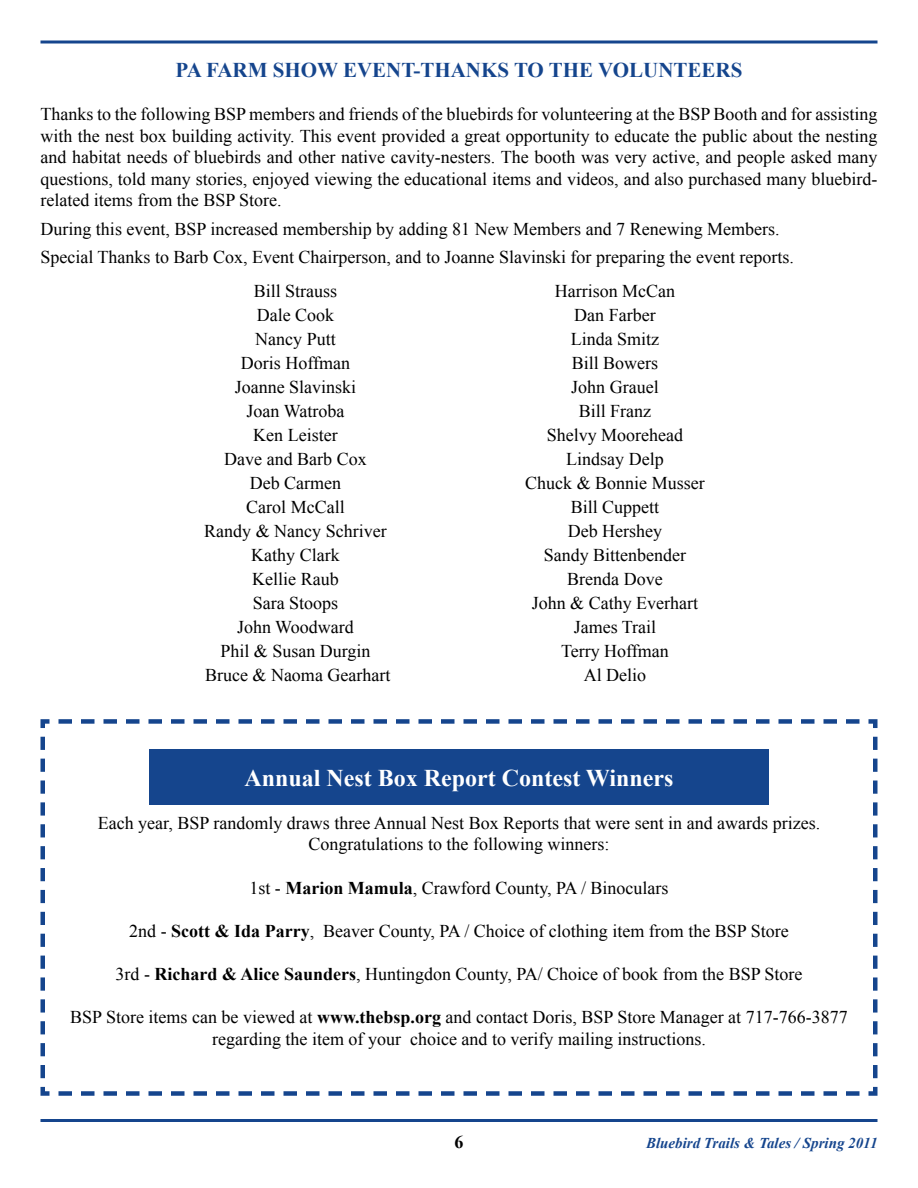
<style>
.page{position:relative;width:918px;height:1188px;background:#fff}
.page>*{position:absolute;margin:0;border:0;box-sizing:border-box;transform-origin:0 0}
.t1{font:700 24px "Times New Roman";color:#fff}
.t2{font:700 21px "Times New Roman";color:#15458d}
.t3{font:18px/21.6px "Times New Roman";color:#000;text-align:center}
.t4{font:700 18px "Times New Roman";color:#000}
.t5{font:italic 700 15px "Times New Roman";color:#15458d}
.s1{font-weight:700}
</style>
<div class="page">
<svg style="left:40px;top:40px;width:838px;height:4px;background:#4f73a9"></svg>
<hr style="left:40px;top:1119px;width:838px;height:3px;background:#15458d">
<svg style="left:40px;top:719px;width:838px;height:377px"></svg>
<div style="left:149px;top:749px;width:620px;height:56px;background:#15458d"></div>
<p class="t2" style="left:176px;top:55px;width:261px">PA Farm Show Event-Tha</p>
<p class="t2" style="left:466px;top:55px;width:274px">nks to the Volunteers</p>
<p class="t3" style="left:40px;top:103px;width:839px;text-align:justify">Thanks to the following BSP members and friends of the bluebirds for volunteering at the BSP Booth and for assisting with the nest box building activity. This event provided a great opportunity to educate the public about the nesting and habitat needs of bluebirds and other native cavity-nesters. The booth was very active, and people asked many questions, told many stories, enjoyed viewing the educational items and videos, and also purchased many bluebird&shy;related items from the BSP Store.</p>
<p class="t3" style="left:40px;top:214px;width:755px;line-height:28.3px;text-align:left">During this event, BSP increased membership by adding 81 New Members and 7 Renewing Members.<br>Special Thanks to Barb Cox, Event Chairperson, and to Joanne Slavinski for preparing the event reports.</p>
<p class="t3" style="left:254px;top:280px;width:85px">Bill Strauss</p>
<p class="t3" style="left:555px;top:280px;width:122px">Harrison McCan</p>
<p class="t3" style="left:257px;top:304px;width:79px">Dale Cook</p>
<p class="t3" style="left:574px;top:304px;width:83px">Dan Farber</p>
<p class="t3" style="left:255px;top:328px;width:82px">Nancy Putt</p>
<p class="t3" style="left:571px;top:328px;width:90px">Linda Smitz</p>
<p class="t3" style="left:241px;top:352px;width:111px">Doris Hoffman</p>
<p class="t3" style="left:572px;top:352px;width:88px">Bill Bowers</p>
<p class="t3" style="left:235px;top:376px;width:123px">Joanne Slavinski</p>
<p class="t3" style="left:571px;top:376px;width:89px">John Grauel</p>
<p class="t3" style="left:247px;top:400px;width:99px">Joan Watroba</p>
<p class="t3" style="left:579px;top:400px;width:74px">Bill Franz</p>
<p class="t3" style="left:253px;top:424px;width:86px">Ken Leister</p>
<p class="t3" style="left:547px;top:424px;width:138px">Shelvy Moorehead</p>
<p class="t3" style="left:224px;top:448px;width:144px">Dave and Barb Cox</p>
<p class="t3" style="left:566px;top:448px;width:99px">Lindsay Delp</p>
<p class="t3" style="left:250px;top:472px;width:93px">Deb Carmen</p>
<p class="t3" style="left:525px;top:472px;width:181px">Chuck &amp; Bonnie Musser</p>
<p class="t3" style="left:246px;top:496px;width:100px">Carol McCall</p>
<p class="t3" style="left:571px;top:496px;width:90px">Bill Cuppett</p>
<p class="t3" style="left:204px;top:520px;width:184px">Randy &amp; Nancy Schriver</p>
<p class="t3" style="left:568px;top:520px;width:96px">Deb Hershey</p>
<p class="t3" style="left:251px;top:544px;width:90px">Kathy Clark</p>
<p class="t3" style="left:544px;top:544px;width:144px">Sandy Bittenbender</p>
<p class="t3" style="left:252px;top:568px;width:88px">Kellie Raub</p>
<p class="t3" style="left:567px;top:568px;width:97px">Brenda Dove</p>
<p class="t3" style="left:253px;top:592px;width:87px">Sara Stoops</p>
<p class="t3" style="left:532px;top:592px;width:168px">John &amp; Cathy Everhart</p>
<p class="t3" style="left:237px;top:616px;width:118px">John Woodward</p>
<p class="t3" style="left:574px;top:616px;width:84px">James Trail</p>
<p class="t3" style="left:220px;top:640px;width:152px">Phil &amp; Susan Durgin</p>
<p class="t3" style="left:561px;top:640px;width:109px">Terry Hoffman</p>
<p class="t3" style="left:205px;top:664px;width:187px">Bruce &amp; Naoma Gearhart</p>
<p class="t3" style="left:584px;top:664px;width:64px">Al Delio</p>
<h1 class="t1" style="left:244px;top:761px;width:431px">Annual Nest Box Report Contest Winners</h1>
<p class="t3" style="left:98px;top:812px;width:724px">Each year, BSP randomly draws three Annual Nest Box Reports that were sent in and awards prizes.<br>Congratulations to the following winners:</p>
<p class="t3" style="left:249px;top:877px;width:421px">1st - <span class="s1">Marion Mamula</span>, Crawford County, PA / Binoculars</p>
<p class="t3" style="left:129px;top:920px;width:661px">2nd - <span class="s1">Scott &amp; Ida Parry</span>, Beaver County, PA / Choice of clothing item from the BSP Store</p>
<p class="t3" style="left:116px;top:963px;width:689px">3rd - <span class="s1">Richard &amp; Alice Saunders</span>, Huntingdon County, PA/ Choice of book from the BSP Store</p>
<p class="t3" style="left:70px;top:1006px;width:779px">BSP Store items can be viewed at <span class="s1">www.thebsp.org</span> and contact Doris, BSP Store Manager at 717-766-3877 regarding the item of your choice and to verify mailing instructions.</p>
<p class="t4" style="left:454px;top:1129px;width:10px">6</p>
<p class="t5" style="left:646px;top:1132px;width:233px">Bluebird Trails &amp; Tales / Spring 2011</p>
</div>
